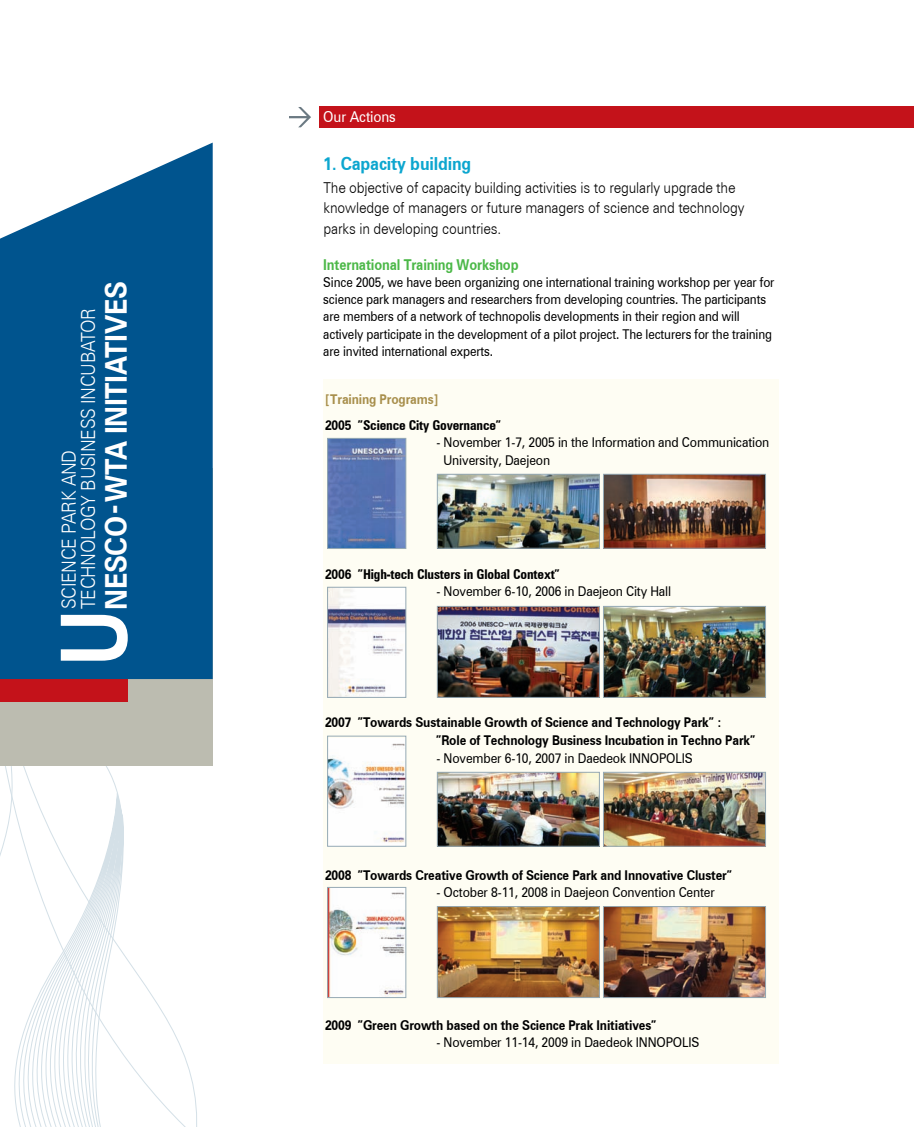
<style>
.page{position:relative;width:914px;height:1127px;background:#fff}
.page>*{position:absolute;margin:0;border:0;box-sizing:border-box;transform-origin:0 0}
.t1{font:700 91.5px "Zurich BT";color:#fff;scale:.81 1}
.t2{font:700 30px "Zurich BT";letter-spacing:-.01em;color:#fff;scale:.91 1}
.t3{font:300 19.5px/19.5px "Zurich BT";letter-spacing:-.015em;color:#fff;scale:.91 1}
.t4{font:700 18px "Zurich BT";letter-spacing:-.01em;color:#0ca6cf;scale:.9 1}
.t5{font:300 15px/20.2px "Zurich BT";letter-spacing:-.01em;color:#000;scale:.9 1}
.t6{font:700 15px "Zurich BT";letter-spacing:-.01em;color:#4cb848;scale:.87 1}
.t7{font:15px "Zurich BT";letter-spacing:-.01em;color:#fff;scale:.9 1}
.t8{font:13.5px/17.2px "Zurich BT";letter-spacing:-.01em;color:#000;scale:.87 1}
.t9{font:13.5px/17.2px "Zurich BT";letter-spacing:-.01em;color:#000;scale:.9 1}
.t10{font:700 13.5px/18px "Zurich BT";letter-spacing:-.01em;color:#000;scale:.9 1}
.t11{font:700 condensed 13.5px/25.8px "Zurich BT";letter-spacing:-.01em;color:#000}
.s1{font-stretch:normal;color:#a88f4c}
.s2{font-stretch:normal}
.s3{font-stretch:condensed}
</style>
<div class="page">
<svg style="left:0;top:765px;width:213px;height:361px"></svg>
<div style="left:323px;top:378px;width:455px;height:685px;background:#fefdf3"></div>
<img style="left:329px;top:440px;width:75px;height:107px">
<div style="left:327px;top:438px;width:79px;height:111px;border:1px solid #95a9b4"></div>
<div style="left:319px;top:106px;width:595px;height:22px;background:#c4121a"></div>
<div style="left:0;top:468px;width:213px;height:297px;background:#bcbcb0"></div>
<div style="left:0;top:362px;width:128px;height:340px;background:#c4121a"></div>
<svg style="left:0;top:143px;width:213px;height:536px;background:#166398"></svg>
<svg style="left:289px;top:107px;width:22px;height:20px"></svg>
<img style="left:329px;top:889px;width:75px;height:106px">
<div style="left:327px;top:887px;width:79px;height:110px;border:1px solid #95a9b4"></div>
<img style="left:329px;top:589px;width:75px;height:106px">
<div style="left:327px;top:587px;width:79px;height:110px;border:1px solid #95a9b4"></div>
<img style="left:329px;top:738px;width:75px;height:106px">
<div style="left:327px;top:736px;width:79px;height:110px;border:1px solid #95a9b4"></div>
<img style="left:439px;top:476px;width:158px;height:70px">
<div style="left:437px;top:474px;width:162px;height:74px;border:1px solid #95a9b4"></div>
<img style="left:605px;top:476px;width:158px;height:70px">
<div style="left:603px;top:474px;width:162px;height:74px;border:1px solid #95a9b4"></div>
<img style="left:439px;top:608px;width:158px;height:87px">
<div style="left:437px;top:606px;width:162px;height:91px;border:1px solid #95a9b4"></div>
<img style="left:605px;top:608px;width:158px;height:87px">
<div style="left:603px;top:606px;width:162px;height:91px;border:1px solid #95a9b4"></div>
<img style="left:439px;top:774px;width:158px;height:70px">
<div style="left:437px;top:772px;width:162px;height:74px;border:1px solid #95a9b4"></div>
<img style="left:605px;top:774px;width:158px;height:70px">
<div style="left:603px;top:772px;width:162px;height:74px;border:1px solid #95a9b4"></div>
<img style="left:439px;top:908px;width:158px;height:87px">
<div style="left:437px;top:906px;width:162px;height:91px;border:1px solid #95a9b4"></div>
<img style="left:605px;top:908px;width:158px;height:87px">
<div style="left:603px;top:906px;width:162px;height:91px;border:1px solid #95a9b4"></div>
<h2 class="t2" style="left:98px;top:610px;width:363px;rotate:-90deg">NESCO-WTA INITIATIVES</h2>
<h3 class="t3" style="left:59px;top:609px;width:332px;rotate:-90deg">SCIENCE PARK AND<br>TECHNOLOGY BUSINESS INCUBATOR</h3>
<h1 class="t1" style="left:39px;top:665px;width:70px;rotate:-90deg">U</h1>
<p class="t7" style="left:323px;top:108px;width:82px">Our Actions</p>
<h3 class="t4" style="left:323px;top:153px;width:166px">1. Capacity building</h3>
<p class="t5" style="left:323px;top:177px;width:469px">The objective of capacity building activities is to regularly upgrade the knowledge of managers or future managers of science and technology parks in developing countries.</p>
<p class="t6" style="left:323px;top:255px;width:226px">International Training Workshop</p>
<p class="t8" style="left:323px;top:273px;width:520px">Since 2005, we have been organizing one international training workshop per year for science park managers and researchers from developing countries. The participants are members of a network of technopolis developments in their region and will actively participate in the development of a pilot project. The lecturers for the training are invited international experts.</p>
<p class="t11" style="left:325px;top:386px;width:178px"><span class="s1">[Training Programs]<br></span><span class="s2">2005</span> ”Science City Governance”</p>
<p class="t9" style="left:443px;top:434px;width:363px;text-indent:-7px">- November 1-7, 2005 in the Information and Communication<br>University, Daejeon</p>
<p class="t11" style="left:325px;top:561px;width:236px"><span class="s2">2006</span> ”High-tech Clusters in Global Context”</p>
<p class="t9" style="left:436px;top:582px;width:262px">- November 6-10, 2006 in Daejeon City Hall</p>
<p class="t10" style="left:436px;top:713px;width:356px;text-indent:-111px">2007 <span class="s3">”</span>Towards Sustainable Growth of Science and Technology Park<span class="s3">”</span> :<br><span class="s3">”</span>Role of Technology Business Incubation in Techno Park<span class="s3">”</span></p>
<p class="t9" style="left:436px;top:749px;width:286px">- November 6-10, 2007 in Daedeok INNOPOLIS</p>
<p class="t10" style="left:325px;top:865px;width:454px">2008 <span class="s3">”</span>Towards Creative Growth of Science Park and Innovative Cluster<span class="s3">”</span></p>
<p class="t9" style="left:436px;top:883px;width:311px">- October 8-11, 2008 in Daejeon Convention Center</p>
<p class="t10" style="left:325px;top:1015px;width:370px">2009 <span class="s3">”</span>Green Growth based on the Science Prak Initiatives<span class="s3">”</span></p>
<p class="t9" style="left:436px;top:1033px;width:294px">- November 11-14, 2009 in Daedeok INNOPOLIS</p>
</div>
